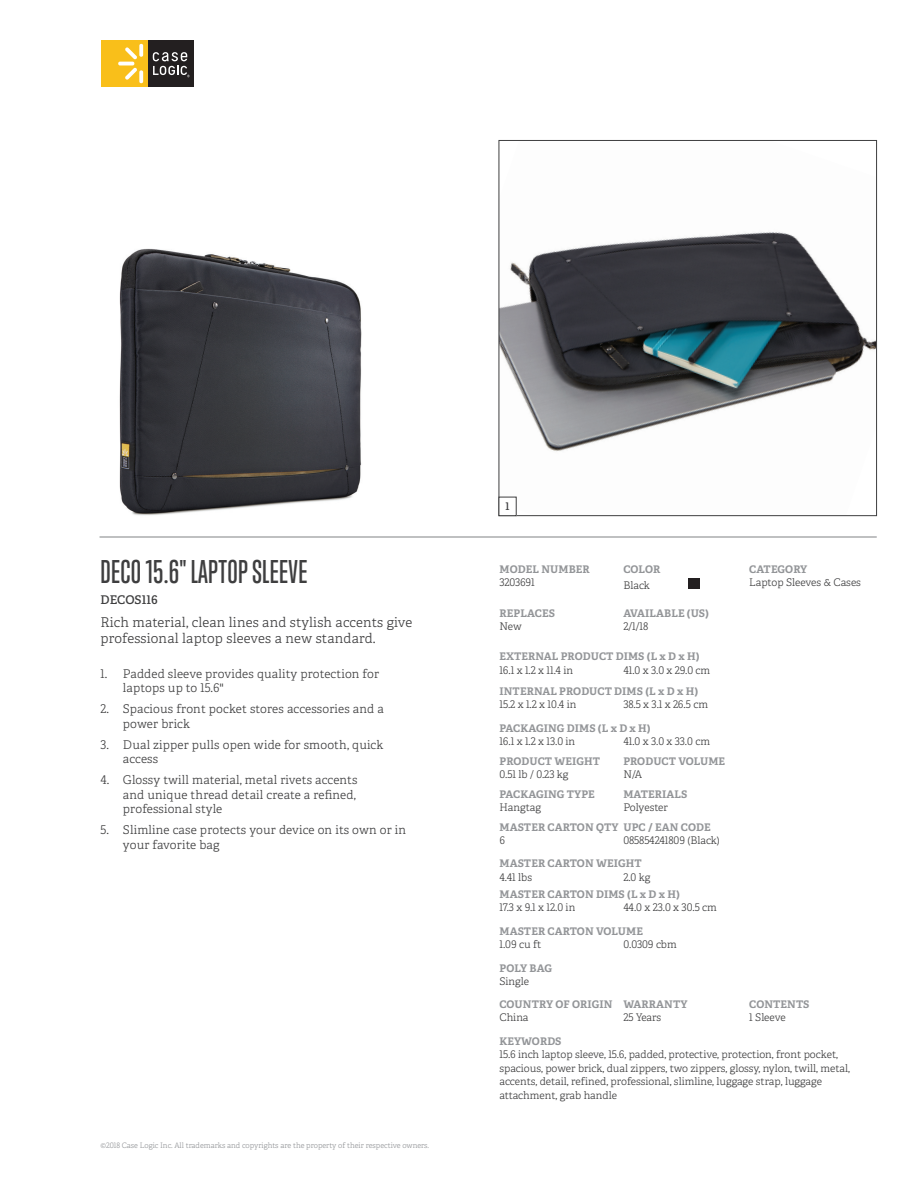
<style>
.page{position:relative;width:918px;height:1188px;background:#fff}
.page>*{position:absolute;margin:0;border:0;box-sizing:border-box;transform-origin:0 0}
.t1{font:500 30px "Trump Gothic Pro";letter-spacing:.01em;color:#3e3e3f}
.t2{font:13.5px/16.2px "Adelle PE Lt";letter-spacing:.015em;color:#3e3e3f}
.t3{font:12px/14.4px "Adelle PE Lt";letter-spacing:.015em;color:#3e3e3f}
.t4{font:12px "Adelle PE Sb";letter-spacing:.01em;color:#3e3e3f}
.t5{font:10.5px/13.5px "Adelle PE Lt";color:#3e3e3f}
.t6{font:700 10.5px "Adelle PE";letter-spacing:.01em;color:#939598}
.t7{font:10.5px "Adelle PE Sb";color:#3e3e3f}
.t8{font:7.5px "Adelle PE Lt";color:#939598}
</style>
<div class="page">
<div style="left:147px;top:40px;width:46px;height:47px;background:#231f20"></div>
<div style="left:101px;top:40px;width:46px;height:47px;background:#f9bf1a"></div>
<svg style="left:118px;top:44px;width:25px;height:39px"></svg>
<svg style="left:153px;top:52px;width:37px;height:25px"></svg>
<hr style="left:100px;top:537px;width:777px;height:1px;background:#808285">
<div style="left:688px;top:578px;width:11px;height:11px;background:#231f20"></div>
<img style="left:501px;top:232px;width:374px;height:282px">
<div style="left:499px;top:140px;width:378px;height:376px;border:1px solid #3e3e3f"></div>
<img style="left:119px;top:248px;width:243px;height:268px">
<div style="left:499px;top:497px;width:17px;height:19px;background:#fff"></div>
<h1 class="t1" style="left:100px;top:554px;width:209px">DECO 15.6" LAPTOP SLEEVE</h1>
<p class="t4" style="left:100px;top:591px;width:59px">DECOS116</p>
<p class="t2" style="left:100px;top:614px;width:313px">Rich material, clean lines and stylish accents give professional laptop sleeves a new standard.</p>
<p class="t3" style="left:123px;top:666px;width:258px;text-indent:-22px">1. Padded sleeve provides quality protection for laptops up to 15.6"</p>
<p class="t3" style="left:123px;top:702px;width:262px;text-indent:-22px">2. Spacious front pocket stores accessories and a power brick</p>
<p class="t3" style="left:123px;top:737px;width:262px;text-indent:-22px">3. Dual zipper pulls open wide for smooth, quick access</p>
<p class="t3" style="left:123px;top:773px;width:236px;text-indent:-22px">4. Glossy twill material, metal rivets accents and unique thread detail create a refined, professional style</p>
<p class="t3" style="left:123px;top:823px;width:285px;text-indent:-22px">5. Slimline case protects your device on its own or in your favorite bag</p>
<p class="t8" style="left:100px;top:1140px;width:330px">©2018 Case Logic Inc. All trademarks and copyrights are the property of their respective owners.</p>
<p class="t7" style="left:506px;top:499px;width:5px">1</p>
<p class="t6" style="left:500px;top:561px;width:92px">MODEL NUMBER</p>
<p class="t6" style="left:623px;top:561px;width:39px">COLOR</p>
<p class="t6" style="left:749px;top:561px;width:60px">CATEGORY</p>
<p class="t5" style="left:500px;top:575px;width:37px">3203691</p>
<p class="t5" style="left:623px;top:578px;width:28px">Black</p>
<p class="t5" style="left:749px;top:575px;width:113px">Laptop Sleeves &amp; Cases</p>
<p class="t6" style="left:499px;top:606px;width:57px">REPLACES</p>
<p class="t6" style="left:623px;top:606px;width:87px">AVAILABLE (US)</p>
<p class="t5" style="left:499px;top:620px;width:24px">New</p>
<p class="t5" style="left:623px;top:620px;width:26px">2/1/18</p>
<p class="t6" style="left:499px;top:649px;width:202px">EXTERNAL PRODUCT DIMS (L x D x H)</p>
<p class="t5" style="left:499px;top:663px;width:75px">16.1 x 1.2 x 11.4 in</p>
<p class="t5" style="left:623px;top:663px;width:88px">41.0 x 3.0 x 29.0 cm</p>
<p class="t6" style="left:499px;top:684px;width:200px">INTERNAL PRODUCT DIMS (L x D x H)</p>
<p class="t5" style="left:499px;top:697px;width:78px">15.2 x 1.2 x 10.4 in</p>
<p class="t5" style="left:623px;top:697px;width:86px">38.5 x 3.1 x 26.5 cm</p>
<p class="t6" style="left:499px;top:720px;width:153px">PACKAGING DIMS (L x D x H)</p>
<p class="t5" style="left:499px;top:734px;width:77px">16.1 x 1.2 x 13.0 in</p>
<p class="t5" style="left:623px;top:734px;width:88px">41.0 x 3.0 x 33.0 cm</p>
<p class="t6" style="left:499px;top:754px;width:102px">PRODUCT WEIGHT</p>
<p class="t6" style="left:623px;top:754px;width:103px">PRODUCT VOLUME</p>
<p class="t5" style="left:499px;top:768px;width:71px">0.51 lb / 0.23 kg</p>
<p class="t5" style="left:623px;top:768px;width:20px">N/A</p>
<p class="t6" style="left:499px;top:786px;width:97px">PACKAGING TYPE</p>
<p class="t6" style="left:623px;top:786px;width:66px">MATERIALS</p>
<p class="t5" style="left:499px;top:800px;width:43px">Hangtag</p>
<p class="t5" style="left:623px;top:800px;width:46px">Polyester</p>
<p class="t6" style="left:499px;top:820px;width:213px">MASTER CARTON QTY UPC / EAN CODE</p>
<p class="t5" style="left:499px;top:833px;width:7px">6</p>
<p class="t5" style="left:623px;top:833px;width:98px">085854241809 (Black)</p>
<p class="t6" style="left:499px;top:856px;width:144px">MASTER CARTON WEIGHT</p>
<p class="t5" style="left:499px;top:870px;width:34px">4.41 lbs</p>
<p class="t5" style="left:623px;top:870px;width:29px">2.0 kg</p>
<p class="t6" style="left:499px;top:887px;width:182px">MASTER CARTON DIMS (L x D x H)</p>
<p class="t5" style="left:499px;top:901px;width:77px">17.3 x 9.1 x 12.0 in</p>
<p class="t5" style="left:623px;top:901px;width:95px">44.0 x 23.0 x 30.5 cm</p>
<p class="t6" style="left:499px;top:924px;width:145px">MASTER CARTON VOLUME</p>
<p class="t5" style="left:499px;top:937px;width:43px">1.09 cu ft</p>
<p class="t5" style="left:623px;top:937px;width:55px">0.0309 cbm</p>
<p class="t6" style="left:499px;top:960px;width:54px">POLY BAG</p>
<p class="t5" style="left:499px;top:974px;width:31px">Single</p>
<p class="t6" style="left:499px;top:997px;width:190px">COUNTRY OF ORIGIN WARRANTY</p>
<p class="t6" style="left:749px;top:997px;width:62px">CONTENTS</p>
<p class="t5" style="left:499px;top:1011px;width:31px">China</p>
<p class="t5" style="left:623px;top:1011px;width:39px">25 Years</p>
<p class="t5" style="left:749px;top:1011px;width:38px">1 Sleeve</p>
<p class="t6" style="left:499px;top:1034px;width:64px">KEYWORDS</p>
<p class="t5" style="left:499px;top:1047px;width:352px">15.6 inch laptop sleeve, 15.6, padded, protective, protection, front pocket, spacious, power brick, dual zippers, two zippers, glossy, nylon, twill, metal, accents, detail, refined, professional, slimline, luggage strap, luggage attachment, grab handle</p>
</div>
